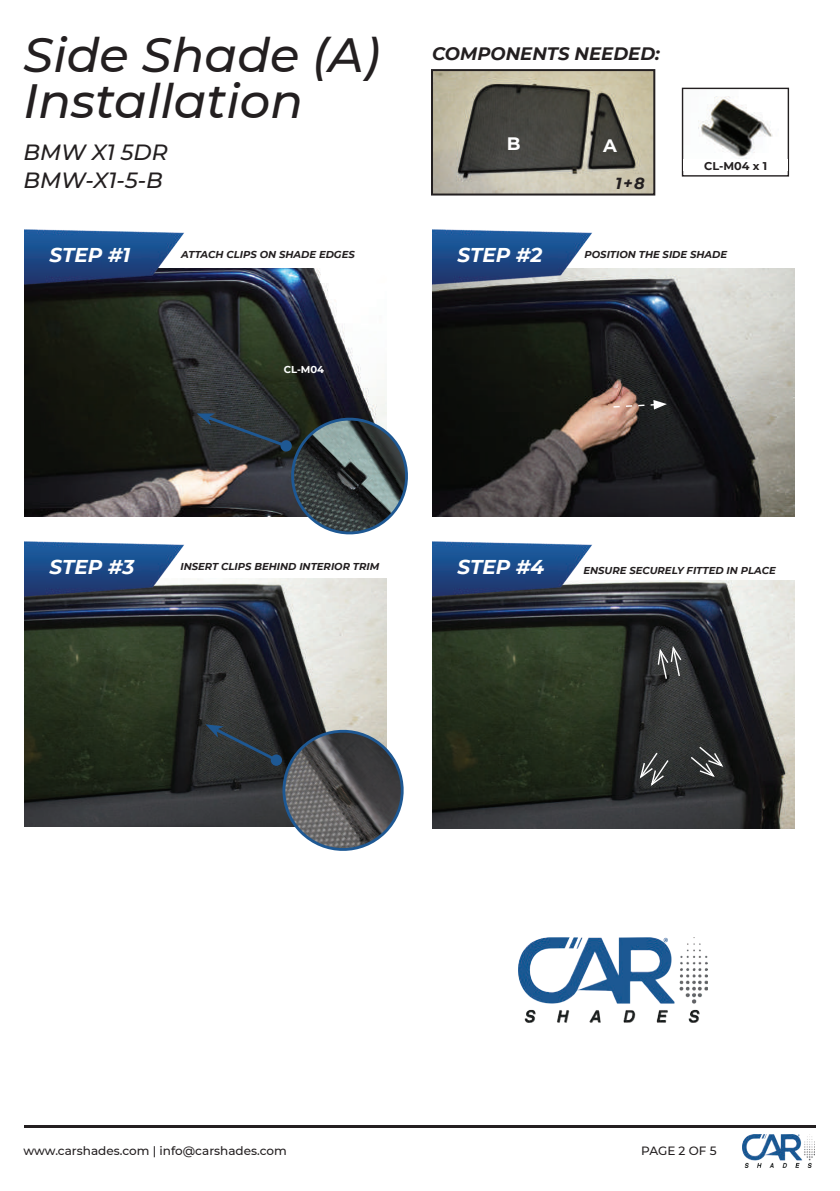
<style>
.page{position:relative;width:840px;height:1191px;background:#fff}
.page>*{position:absolute;margin:0;border:0;box-sizing:border-box;transform-origin:0 0}
.t1{font:italic 500 48px/46px "Montserrat";color:#231f20}
.t2{font:italic 500 22px/28px "Montserrat";color:#231f20}
.t3{font:italic 700 20px "Montserrat";color:#fff}
.t4{font:italic 700 18px "Montserrat";color:#231f20}
.t5{font:700 18px "Montserrat";color:#fff}
.t6{font:italic 700 16px "Montserrat";color:#231f20}
.t7{font:500 12px "Montserrat";color:#231f20}
.t8{font:700 11.2px "Montserrat";color:#231f20}
.t9{font:italic 700 10px "Montserrat";color:#231f20}
.t10{font:700 10px "Montserrat";color:#fff}
</style>
<div class="page">
<hr style="left:24px;top:1125px;width:791px;height:2px;background:#231f20">
<img style="left:742px;top:1135px;width:72px;height:32px">
<img style="left:24px;top:268px;width:362px;height:248px">
<img style="left:432px;top:268px;width:362px;height:248px">
<img style="left:24px;top:579px;width:362px;height:247px">
<img style="left:432px;top:580px;width:362px;height:248px">
<img style="left:24px;top:229px;width:160px;height:61px">
<img style="left:432px;top:229px;width:160px;height:61px">
<img style="left:24px;top:541px;width:160px;height:60px">
<img style="left:432px;top:541px;width:160px;height:60px">
<img style="left:683px;top:90px;width:90px;height:69px">
<div style="left:681px;top:88px;width:107px;height:89px;border:1px solid #231f20"></div>
<img style="left:434px;top:72px;width:218px;height:120px">
<div style="left:431px;top:69px;width:224px;height:126px;border:2px solid #231f20"></div>
<svg style="left:611px;top:400px;width:55px;height:9px"></svg>
<svg style="left:205px;top:721px;width:199px;height:130px"></svg>
<div style="left:683px;top:159px;width:104px;height:12px;background:#fff"></div>
<svg style="left:656px;top:644px;width:26px;height:36px"></svg>
<svg style="left:638px;top:751px;width:31px;height:36px"></svg>
<svg style="left:688px;top:745px;width:36px;height:33px"></svg>
<svg style="left:196px;top:409px;width:212px;height:126px;background:#5d6265"></svg>
<div style="left:280px;top:440px;width:12px;height:11px;background:#1e5893;border-radius:50%"></div>
<img style="left:518px;top:938px;width:189px;height:84px">
<h1 class="t1" style="left:24px;top:30px;width:358px">Side Shade (A)<br>Installation</h1>
<h2 class="t2" style="left:24px;top:137px;width:146px">BMW X1 5DR<br>BMW-X1-5-B</h2>
<h3 class="t4" style="left:432px;top:40px;width:229px">COMPONENTS NEEDED:</h3>
<h3 class="t5" style="left:506px;top:130px;width:15px">B</h3>
<h3 class="t5" style="left:603px;top:133px;width:15px">A</h3>
<h3 class="t6" style="left:615px;top:171px;width:31px">1 + 8</h3>
<p class="t8" style="left:703px;top:158px;width:64px">CL-M04 x 1</p>
<h3 class="t3" style="left:49px;top:240px;width:82px">STEP #1</h3>
<h3 class="t3" style="left:457px;top:240px;width:86px">STEP #2</h3>
<p class="t9" style="left:181px;top:247px;width:175px">ATTACH CLIPS ON SHADE EDGES</p>
<p class="t10" style="left:283px;top:362px;width:42px">CL-M04</p>
<p class="t9" style="left:584px;top:247px;width:144px">POSITION THE SIDE SHADE</p>
<h3 class="t3" style="left:49px;top:552px;width:86px">STEP #3</h3>
<h3 class="t3" style="left:457px;top:552px;width:88px">STEP #4</h3>
<p class="t9" style="left:583px;top:563px;width:194px">ENSURE SECURELY FITTED IN PLACE</p>
<p class="t9" style="left:180px;top:559px;width:200px">INSERT CLIPS BEHIND INTERIOR TRIM</p>
<p class="t7" style="left:24px;top:1142px;width:265px">www.carshades.com | info@carshades.com</p>
<p class="t7" style="left:641px;top:1142px;width:77px">PAGE 2 OF 5</p>
</div>
